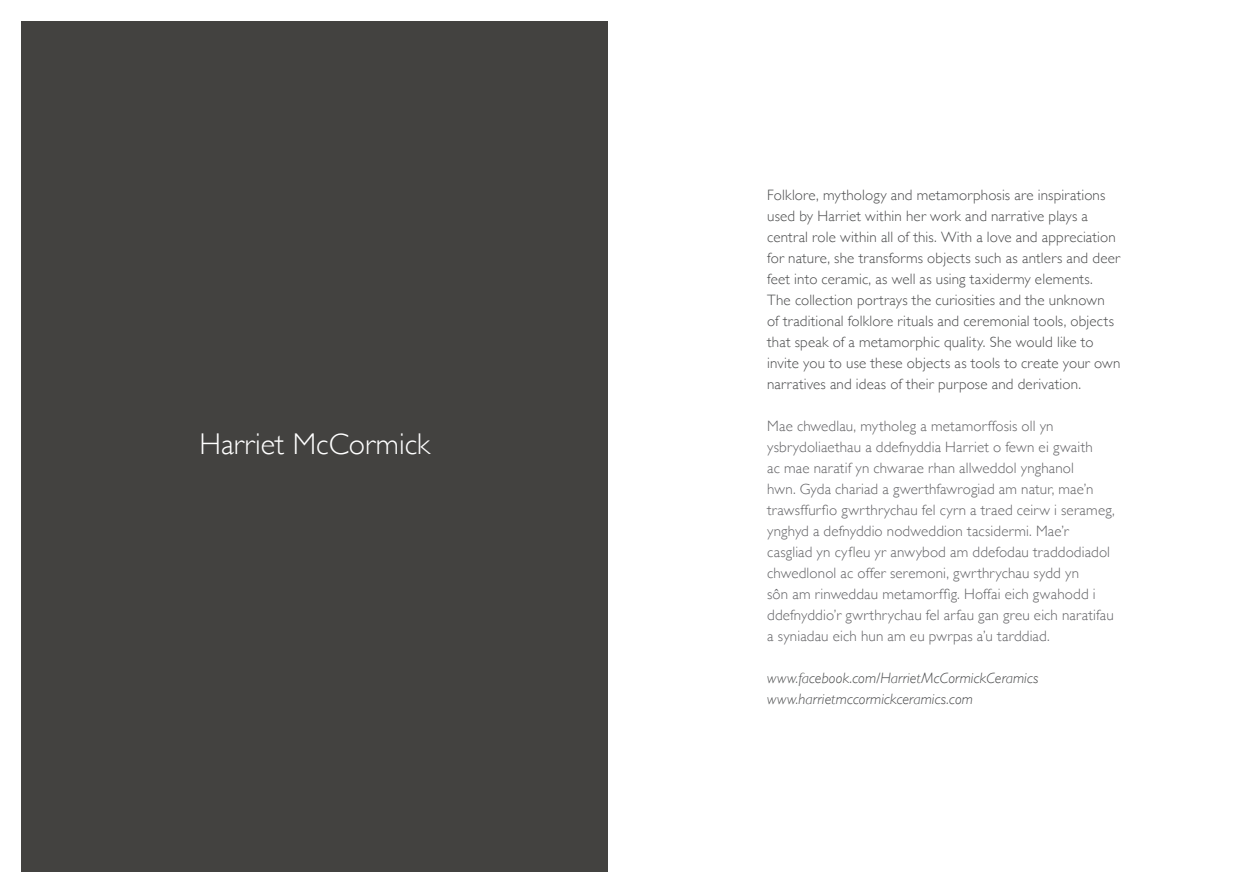
<style>
.page{position:relative;width:1259px;height:893px;background:#fff}
.page>*{position:absolute;margin:0;border:0;box-sizing:border-box;transform-origin:0 0}
.t1{font:300 30px "Gill Sans";color:#fff}
.t2{font:300 15px/21px "Gill Sans";letter-spacing:.01em;color:#636366}
.t3{font:300 15px/21px "Gill Sans";letter-spacing:.01em;color:#4b4c4d}
.t4{font:italic 300 15px "Gill Sans";letter-spacing:.005em;color:#4b4c4d}
</style>
<div class="page">
<div style="left:21px;top:21px;width:587px;height:851px;background:#434240"></div>
<p class="t1" style="left:199px;top:420px;width:232px">Harriet McCormick</p>
<p class="t3" style="left:767px;top:184px;width:355px">Folklore, mythology and metamorphosis are inspirations used by Harriet within her work and narrative plays a central role within all of this. With a love and appreciation for nature, she transforms objects such as antlers and deer feet into ceramic, as well as using taxidermy elements.<br>The collection portrays the curiosities and the unknown<br>of traditional folklore rituals and ceremonial tools, objects that speak of a metamorphic quality. She would like to invite you to use these objects as tools to create your own narratives and ideas of their purpose and derivation.</p>
<p class="t2" style="left:767px;top:415px;width:349px">Mae chwedlau, mytholeg a metamorffosis oll yn ysbrydoliaethau a ddefnyddia Harriet o fewn ei gwaith<br>ac mae naratif yn chwarae rhan allweddol ynghanol<br>hwn. Gyda chariad a gwerthfawrogiad am natur, mae’n trawsffurfio gwrthrychau fel cyrn a traed ceirw i serameg, ynghyd a defnyddio nodweddion tacsidermi. Mae’r casgliad yn cyfleu yr anwybod am ddefodau traddodiadol chwedlonol ac offer seremoni, gwrthrychau sydd yn<br>sôn am rinweddau metamorffig. Hoffai eich gwahodd i ddefnyddio’r gwrthrychau fel arfau gan greu eich naratifau a syniadau eich hun am eu pwrpas a’u tarddiad.</p>
<p class="t4" style="left:767px;top:669px;width:273px">www.facebook.com/HarrietMcCormickCeramics</p>
<p class="t4" style="left:767px;top:690px;width:207px">www.harrietmccormickceramics.com</p>
</div>
